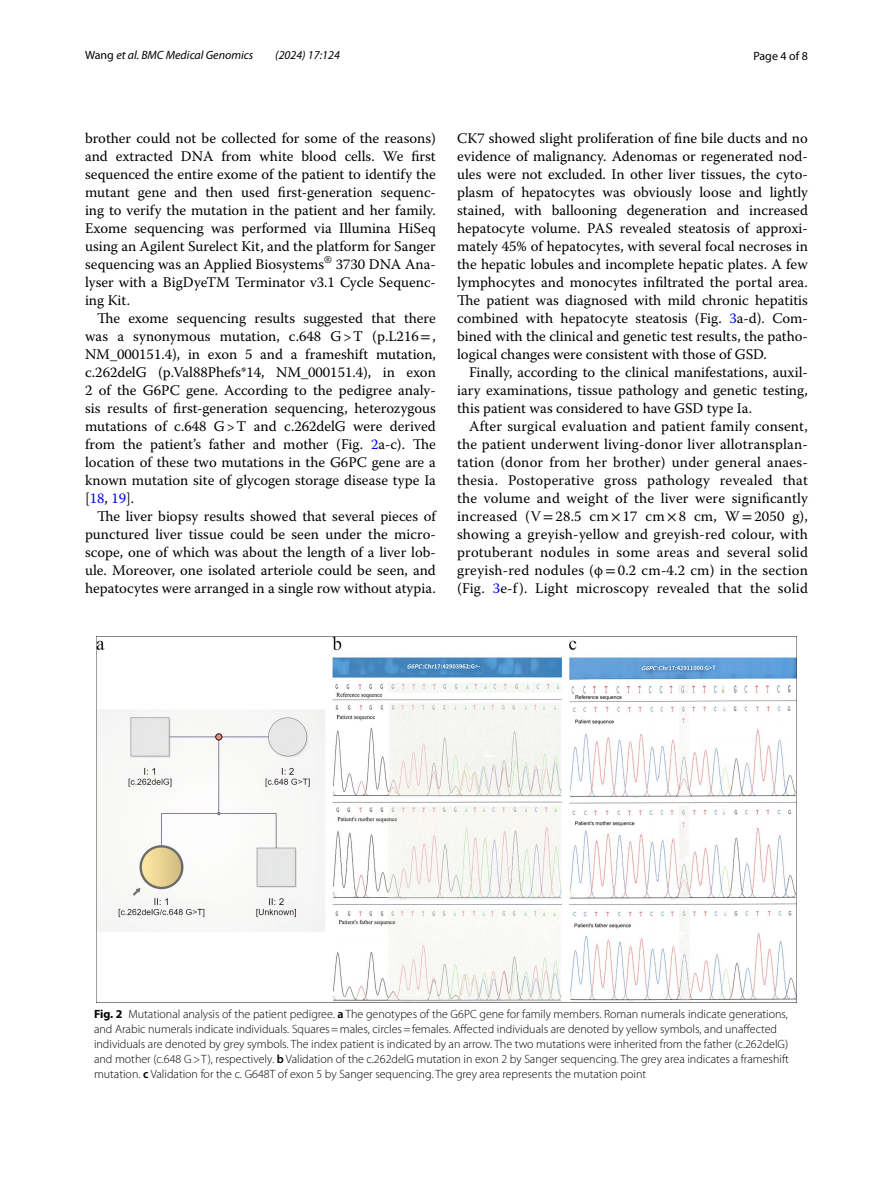
<style>
.page{position:relative;width:893px;height:1187px;background:#fff}
.page>*{position:absolute;margin:0;border:0;box-sizing:border-box;transform-origin:0 0}
.t1{font:14.7px/18px "Warnock Pro";color:#000;text-align:justify}
.t2{font:300 12px/15px "Myriad Pro";color:#000}
.t3{font:italic 12px "Myriad Pro";color:#000}
.t4{font:12px "Myriad Pro";color:#000}
.s1{font-style:normal}
.s2{font-family:"STIX"}
.s3{color:#00f}
.s4{font-weight:700}
.s5{font-weight:600}
</style>
<div class="page">
<img style="left:96px;top:636px;width:701px;height:366px">
<p class="t3" style="left:85px;top:48px;width:170px"><span class="s1">Wang</span> et al. BMC Medical Genomics</p>
<p class="t3" style="left:275px;top:48px;width:66px">(2024) 17:124</p>
<p class="t4" style="left:753px;top:48px;width:56px">Page 4 of 8</p>
<p class="t1" style="left:85px;top:128px;width:352px">brother could not be collected for some of the reasons) and extracted DNA from white blood cells. We first sequenced the entire exome of the patient to identify the mutant gene and then used first-generation sequenc&shy;ing to verify the mutation in the patient and her family.<br>Exome sequencing was performed via Illumina HiSeq using an Agilent Surelect Kit, and the platform for Sanger sequencing was an Applied Biosystems<sup>®</sup> 3730 DNA Ana&shy;lyser with a BigDyeTM Terminator v3.1 Cycle Sequenc&shy;ing Kit.</p>
<p class="t1" style="left:85px;top:308px;width:352px;text-indent:12px">The exome sequencing results suggested that there was a synonymous mutation, c.648 G&gt;T (p.L216<span class="s2">=</span>, NM_000151.4), in exon 5 and a frameshift mutation, c.262delG (p.Val88Phefs*14, NM_000151.4), in exon 2 of the G6PC gene. According to the pedigree analy&shy;sis results of first-generation sequencing, heterozygous mutations of c.648 G&gt;T and c.262delG were derived from the patient’s father and mother (Fig. <span class="s3">2</span>a-c). The location of these two mutations in the G6PC gene are a known mutation site of glycogen storage disease type Ia [<span class="s3">18</span>, <span class="s3">19</span>].</p>
<p class="t1" style="left:85px;top:506px;width:352px;text-indent:12px">The liver biopsy results showed that several pieces of punctured liver tissue could be seen under the micro&shy;scope, one of which was about the length of a liver lob&shy;ule. Moreover, one isolated arteriole could be seen, and hepatocytes were arranged in a single row without atypia.</p>
<p class="t1" style="left:457px;top:128px;width:352px">CK7 showed slight proliferation of fine bile ducts and no evidence of malignancy. Adenomas or regenerated nod&shy;ules were not excluded. In other liver tissues, the cyto&shy;plasm of hepatocytes was obviously loose and lightly stained, with ballooning degeneration and increased hepatocyte volume. PAS revealed steatosis of approxi&shy;mately 45% of hepatocytes, with several focal necroses in the hepatic lobules and incomplete hepatic plates. A few lymphocytes and monocytes infiltrated the portal area.<br>The patient was diagnosed with mild chronic hepatitis combined with hepatocyte steatosis (Fig. <span class="s3">3</span>a-d). Com&shy;bined with the clinical and genetic test results, the patho&shy;logical changes were consistent with those of GSD.</p>
<p class="t1" style="left:457px;top:362px;width:352px;text-indent:12px">Finally, according to the clinical manifestations, auxil&shy;iary examinations, tissue pathology and genetic testing, this patient was considered to have GSD type Ia.</p>
<p class="t1" style="left:457px;top:416px;width:352px;text-indent:12px">After surgical evaluation and patient family consent, the patient underwent living-donor liver allotransplan&shy;tation (donor from her brother) under general anaes&shy;thesia. Postoperative gross pathology revealed that the volume and weight of the liver were significantly increased (V<span class="s2">=</span>28.5 cm <span class="s2">×</span>17 cm <span class="s2">×</span>8 cm, W<span class="s2">=</span>2050 g), showing a greyish-yellow and greyish-red colour, with protuberant nodules in some areas and several solid greyish-red nodules (φ<span class="s2">=</span>0.2 cm-4.2 cm) in the section (Fig. <span class="s3">3</span>e-f). Light microscopy revealed that the solid</p>
<p class="t2" style="left:94px;top:1006px;width:696px"><span class="s4">Fig. 2</span> Mutational analysis of the patient pedigree. <span class="s5">a</span> The genotypes of the G6PC gene for family members. Roman numerals indicate generations, and Arabic numerals indicate individuals. Squares=males, circles=females. Affected individuals are denoted by yellow symbols, and unaffected individuals are denoted by grey symbols. The index patient is indicated by an arrow. The two mutations were inherited from the father (c.262delG) and mother (c.648 G&gt;T), respectively. <span class="s5">b</span> Validation of the c.262delG mutation in exon 2 by Sanger sequencing. The grey area indicates a frameshift mutation. <span class="s5">c</span> Validation for the c. G648T of exon 5 by Sanger sequencing. The grey area represents the mutation point</p>
</div>
